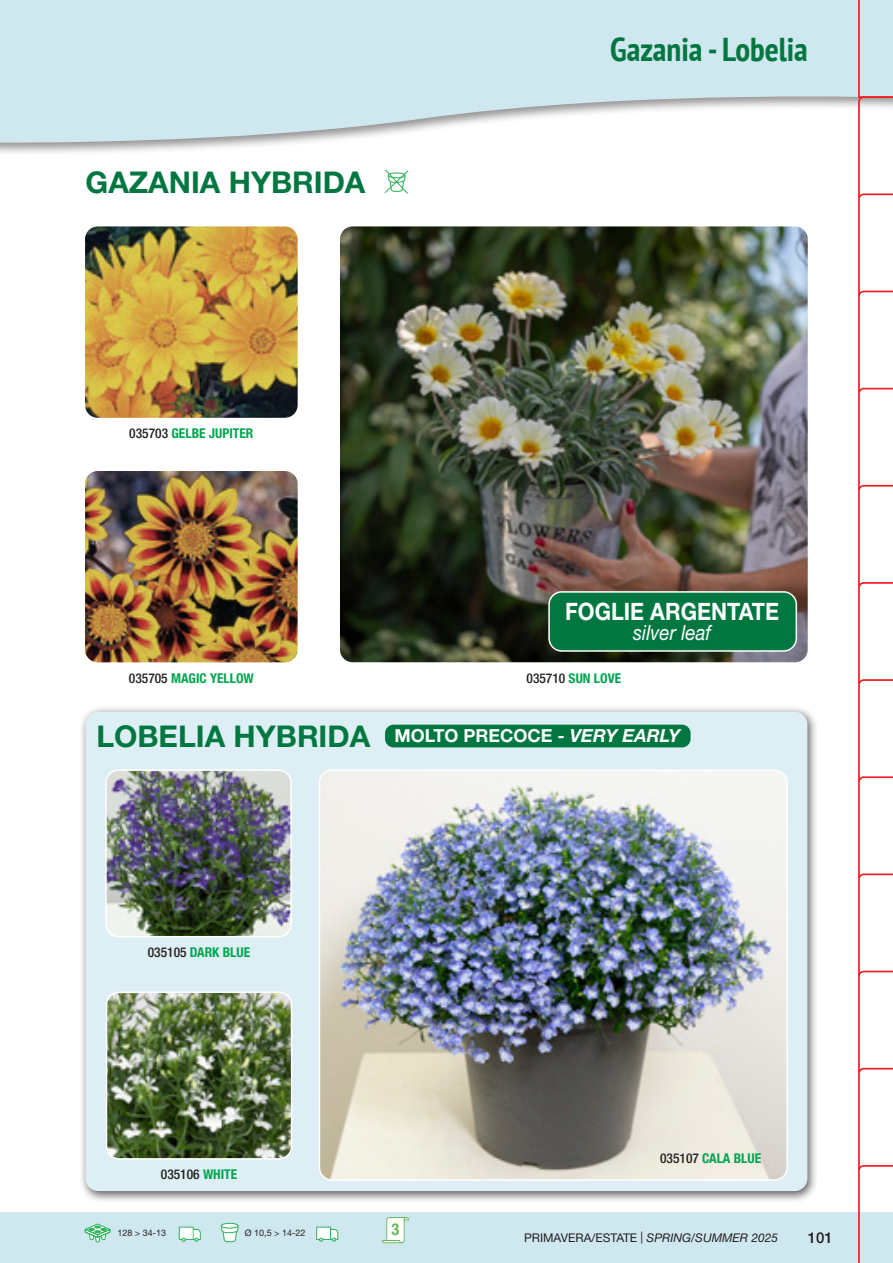
<style>
.page{position:relative;width:893px;height:1263px;background:#fff}
.page>*{position:absolute;margin:0;border:0;box-sizing:border-box;transform-origin:0 0}
.t1{font:700 condensed 33px "PT Sans";color:#007740}
.t2{font:700 30px "Helvetica Neue LT Std";color:#007740}
.Impaginato_centrale{font:700 24px "Helvetica Neue LT Std";color:#fff;scale:.9 1}
.t3{font:italic 21px "Helvetica Neue LT Std";color:#fff;scale:.9 1}
.TITOLO{font:700 18px "Helvetica Neue LT Std";color:#fff}
.Dida{font:700 condensed 16.35px "Helvetica Neue LT Std";color:#61b854}
.t4{font:500 15px "Helvetica Neue LT Std";color:#231f20}
.Dida-2{font:700 condensed 13.5px "Helvetica Neue LT Std";color:#00a54f}
.Dida-3{font:500 condensed 13.5px "Helvetica Neue LT Std";color:#231f20}
.t5{font:12px "Helvetica Neue LT Std";color:#231f20}
.t6{font:9px "Helvetica Neue LT Std";color:#231f20}
.s1{font-weight:500;color:#231f20}
.s2{font-style:italic}
.s3{font-weight:700;color:#00a54f}
</style>
<div class="page">
<div style="left:79px;top:705px;width:740px;height:497px;background:#231f20;opacity:.75"></div>
<div style="left:86px;top:712px;width:721px;height:479px;background:#ddeff4;border-radius:13px"></div>
<div style="left:0;top:1212px;width:893px;height:51px;background:#cfe7ee"></div>
<div style="left:0;top:0;width:893px;height:156px;background:#231f20;opacity:.5"></div>
<svg style="left:0;top:0;width:857px;height:144px;background:#d3e7ed"></svg>
<svg style="left:84px;top:1223px;width:27px;height:20px"></svg>
<svg style="left:179px;top:1226px;width:22px;height:16px"></svg>
<svg style="left:382px;top:1217px;width:27px;height:26px"></svg>
<svg style="left:316px;top:1226px;width:22px;height:16px"></svg>
<svg style="left:220px;top:1225px;width:19px;height:18px"></svg>
<div style="left:221px;top:1223px;width:17px;height:5px;background:#fff;border-radius:50%"></div>
<div style="left:221px;top:1223px;width:18px;height:5px;border:1px solid #30b45c;border-radius:50%"></div>
<svg style="left:384px;top:169px;width:25px;height:25px"></svg>
<div style="left:385px;top:725px;width:306px;height:22px;background:#007740;border-radius:9px"></div>
<img style="left:322px;top:772px;width:463px;height:406px">
<div style="left:319px;top:769px;width:469px;height:412px;border:2px solid #fff;border-radius:13px"></div>
<img style="left:340px;top:226px;width:468px;height:436px">
<img style="left:85px;top:226px;width:213px;height:192px">
<img style="left:106px;top:994px;width:186px;height:165px">
<div style="left:106px;top:991px;width:186px;height:168px;border:2px solid #fff;border-radius:13px"></div>
<img style="left:85px;top:471px;width:213px;height:191px">
<img style="left:108px;top:772px;width:181px;height:165px">
<div style="left:105px;top:769px;width:187px;height:168px;border:2px solid #fff;border-radius:13px"></div>
<div style="left:549px;top:592px;width:247px;height:59px;background:#007740;border-radius:13px"></div>
<div style="left:548px;top:591px;width:249px;height:61px;border:2px solid #fff;border-radius:13px"></div>
<svg style="left:857px;top:0;width:36px;height:1263px"></svg>
<p class="t2" style="left:86px;top:164px;width:281px">GAZANIA HYBRIDA</p>
<p class="t1" style="left:610px;top:28px;width:199px">Gazania - Lobelia</p>
<p class="Dida-2" style="left:129px;top:425px;width:126px"><span class="s1">035703</span> GELBE JUPITER</p>
<p class="Dida-2" style="left:129px;top:670px;width:126px"><span class="s1">035705</span> MAGIC YELLOW</p>
<p class="t2" style="left:96px;top:717px;width:275px">LOBELIA HYBRIDA</p>
<p class="Impaginato_centrale" style="left:565px;top:597px;width:239px">FOGLIE ARGENTATE</p>
<p class="t3" style="left:633px;top:620px;width:88px">silver leaf</p>
<p class="Dida-2" style="left:526px;top:670px;width:96px"><span class="s1">035710</span> SUN LOVE</p>
<p class="TITOLO" style="left:394px;top:725px;width:287px">MOLTO PRECOCE - <span class="s2">VERY EARLY</span></p>
<p class="Dida-2" style="left:148px;top:944px;width:104px"><span class="s1">035105</span> DARK BLUE</p>
<p class="Dida-3" style="left:161px;top:1166px;width:78px">035106 <span class="s3">WHITE</span></p>
<p class="Dida-2" style="left:660px;top:1150px;width:103px"><span class="s1">035107</span> CALA BLUE</p>
<p class="t6" style="left:117px;top:1228px;width:50px">128 &gt; 34-13</p>
<p class="Dida" style="left:392px;top:1219px;width:9px">3</p>
<p class="t6" style="left:245px;top:1228px;width:62px">Ø 10,5 &gt; 14-22</p>
<p class="t5" style="left:524px;top:1230px;width:256px">PRIMAVERA/ESTATE | <span class="s2">SPRING/SUMMER 2025</span></p>
<p class="t4" style="left:808px;top:1228px;width:27px">101</p>
</div>
